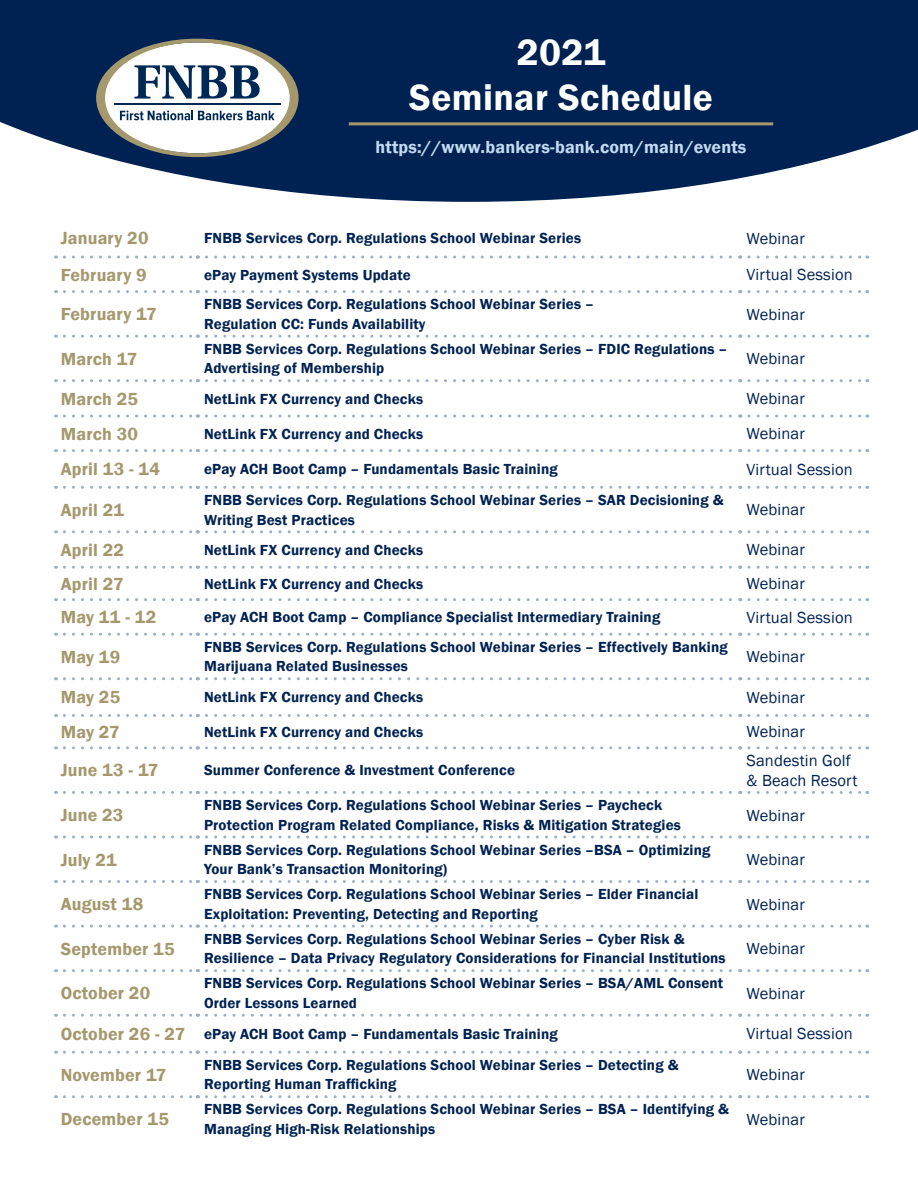
<style>
.page{position:relative;width:918px;height:1188px;background:#fff}
.page>*{position:absolute;margin:0;border:0;box-sizing:border-box;transform-origin:0 0}
.t1{font:600 37.5px "Franklin Gothic";letter-spacing:.01em;color:#fff}
.t2{font:600 18px "Franklin Gothic";letter-spacing:.01em;color:#a5986d}
.t3{font:600 18px "Franklin Gothic";letter-spacing:.01em;color:#c3daf1}
.t4{font:16.5px/19.5px "Franklin Gothic";letter-spacing:.01em;color:#002252}
.t5{font:600 15px/19.5px "Franklin Gothic";letter-spacing:.01em;color:#002252}
</style>
<div class="page">
<svg style="left:0;top:0;width:918px;height:202px;background:#234069"></svg>
<hr style="left:349px;top:122px;width:424px;height:3px;background:#a5986d">
<svg style="left:96px;top:39px;width:203px;height:118px"></svg>
<svg style="left:64px;top:256px;width:134px;height:3px"></svg>
<svg style="left:206px;top:256px;width:535px;height:3px"></svg>
<svg style="left:749px;top:256px;width:119px;height:3px"></svg>
<svg style="left:64px;top:290px;width:134px;height:3px"></svg>
<svg style="left:206px;top:290px;width:535px;height:3px"></svg>
<svg style="left:749px;top:290px;width:119px;height:3px"></svg>
<svg style="left:64px;top:335px;width:134px;height:3px"></svg>
<svg style="left:206px;top:335px;width:535px;height:3px"></svg>
<svg style="left:749px;top:335px;width:119px;height:3px"></svg>
<svg style="left:64px;top:379px;width:134px;height:3px"></svg>
<svg style="left:206px;top:379px;width:535px;height:3px"></svg>
<svg style="left:749px;top:379px;width:119px;height:3px"></svg>
<svg style="left:64px;top:415px;width:134px;height:3px"></svg>
<svg style="left:206px;top:415px;width:535px;height:3px"></svg>
<svg style="left:749px;top:415px;width:119px;height:3px"></svg>
<svg style="left:64px;top:449px;width:134px;height:3px"></svg>
<svg style="left:206px;top:449px;width:535px;height:3px"></svg>
<svg style="left:749px;top:449px;width:119px;height:3px"></svg>
<svg style="left:64px;top:486px;width:134px;height:3px"></svg>
<svg style="left:206px;top:486px;width:535px;height:3px"></svg>
<svg style="left:749px;top:486px;width:119px;height:3px"></svg>
<svg style="left:64px;top:530px;width:134px;height:3px"></svg>
<svg style="left:206px;top:530px;width:535px;height:3px"></svg>
<svg style="left:749px;top:530px;width:119px;height:3px"></svg>
<svg style="left:64px;top:566px;width:134px;height:3px"></svg>
<svg style="left:206px;top:566px;width:535px;height:3px"></svg>
<svg style="left:749px;top:566px;width:119px;height:3px"></svg>
<svg style="left:64px;top:598px;width:134px;height:3px"></svg>
<svg style="left:206px;top:598px;width:535px;height:3px"></svg>
<svg style="left:749px;top:598px;width:119px;height:3px"></svg>
<svg style="left:64px;top:633px;width:134px;height:3px"></svg>
<svg style="left:206px;top:633px;width:535px;height:3px"></svg>
<svg style="left:749px;top:633px;width:119px;height:3px"></svg>
<svg style="left:64px;top:677px;width:134px;height:3px"></svg>
<svg style="left:206px;top:677px;width:535px;height:3px"></svg>
<svg style="left:749px;top:677px;width:119px;height:3px"></svg>
<svg style="left:64px;top:714px;width:134px;height:3px"></svg>
<svg style="left:206px;top:714px;width:535px;height:3px"></svg>
<svg style="left:749px;top:714px;width:119px;height:3px"></svg>
<svg style="left:64px;top:746px;width:134px;height:3px"></svg>
<svg style="left:206px;top:746px;width:535px;height:3px"></svg>
<svg style="left:749px;top:746px;width:119px;height:3px"></svg>
<svg style="left:64px;top:791px;width:134px;height:3px"></svg>
<svg style="left:206px;top:791px;width:535px;height:3px"></svg>
<svg style="left:749px;top:791px;width:119px;height:3px"></svg>
<svg style="left:64px;top:836px;width:134px;height:3px"></svg>
<svg style="left:206px;top:836px;width:535px;height:3px"></svg>
<svg style="left:749px;top:836px;width:119px;height:3px"></svg>
<svg style="left:64px;top:880px;width:134px;height:3px"></svg>
<svg style="left:206px;top:880px;width:535px;height:3px"></svg>
<svg style="left:749px;top:880px;width:119px;height:3px"></svg>
<svg style="left:64px;top:925px;width:134px;height:3px"></svg>
<svg style="left:206px;top:925px;width:535px;height:3px"></svg>
<svg style="left:749px;top:925px;width:119px;height:3px"></svg>
<svg style="left:64px;top:969px;width:134px;height:3px"></svg>
<svg style="left:206px;top:969px;width:535px;height:3px"></svg>
<svg style="left:749px;top:969px;width:119px;height:3px"></svg>
<svg style="left:64px;top:1014px;width:134px;height:3px"></svg>
<svg style="left:206px;top:1014px;width:535px;height:3px"></svg>
<svg style="left:749px;top:1014px;width:119px;height:3px"></svg>
<svg style="left:64px;top:1051px;width:134px;height:3px"></svg>
<svg style="left:206px;top:1051px;width:535px;height:3px"></svg>
<svg style="left:749px;top:1051px;width:119px;height:3px"></svg>
<svg style="left:64px;top:1095px;width:134px;height:3px"></svg>
<svg style="left:206px;top:1095px;width:535px;height:3px"></svg>
<svg style="left:749px;top:1095px;width:119px;height:3px"></svg>
<p class="t1" style="left:517px;top:29px;width:90px">2021</p>
<p class="t1" style="left:409px;top:74px;width:305px">Seminar Schedule</p>
<p class="t3" style="left:376px;top:136px;width:372px">https://www.bankers-bank.com/main/events</p>
<p class="t2" style="left:61px;top:227px;width:89px">January 20</p>
<p class="t5" style="left:204px;top:228px;width:379px">FNBB Services Corp. Regulations School Webinar Series</p>
<p class="t4" style="left:747px;top:229px;width:60px">Webinar</p>
<p class="t2" style="left:61px;top:264px;width:88px">February 9</p>
<p class="t5" style="left:204px;top:265px;width:208px">ePay Payment Systems Update</p>
<p class="t4" style="left:747px;top:265px;width:108px">Virtual Session</p>
<p class="t2" style="left:61px;top:303px;width:97px">February 17</p>
<p class="t5" style="left:204px;top:295px;width:391px">FNBB Services Corp. Regulations School Webinar Series –</p>
<p class="t5" style="left:204px;top:314px;width:223px">Regulation CC: Funds Availability</p>
<p class="t4" style="left:747px;top:305px;width:60px">Webinar</p>
<p class="t2" style="left:61px;top:348px;width:78px">March 17</p>
<p class="t5" style="left:204px;top:339px;width:525px">FNBB Services Corp. Regulations School Webinar Series – FDIC Regulations –<br>Advertising of Membership</p>
<p class="t4" style="left:747px;top:349px;width:60px">Webinar</p>
<p class="t2" style="left:61px;top:388px;width:79px">March 25</p>
<p class="t5" style="left:204px;top:389px;width:221px">NetLink FX Currency and Checks</p>
<p class="t4" style="left:747px;top:389px;width:60px">Webinar</p>
<p class="t2" style="left:61px;top:423px;width:79px">March 30</p>
<p class="t5" style="left:204px;top:424px;width:221px">NetLink FX Currency and Checks</p>
<p class="t4" style="left:747px;top:424px;width:60px">Webinar</p>
<p class="t2" style="left:61px;top:458px;width:101px">April 13 - 14</p>
<p class="t5" style="left:204px;top:460px;width:355px">ePay ACH Boot Camp – Fundamentals Basic Training</p>
<p class="t4" style="left:747px;top:460px;width:108px">Virtual Session</p>
<p class="t2" style="left:61px;top:499px;width:65px">April 21</p>
<p class="t5" style="left:204px;top:491px;width:521px">FNBB Services Corp. Regulations School Webinar Series – SAR Decisioning &amp;<br>Writing Best Practices</p>
<p class="t4" style="left:747px;top:500px;width:60px">Webinar</p>
<p class="t2" style="left:61px;top:539px;width:65px">April 22</p>
<p class="t5" style="left:204px;top:540px;width:221px">NetLink FX Currency and Checks</p>
<p class="t4" style="left:747px;top:540px;width:60px">Webinar</p>
<p class="t2" style="left:61px;top:573px;width:64px">April 27</p>
<p class="t5" style="left:204px;top:574px;width:221px">NetLink FX Currency and Checks</p>
<p class="t4" style="left:747px;top:574px;width:60px">Webinar</p>
<p class="t2" style="left:61px;top:606px;width:97px">May 11 - 12</p>
<p class="t5" style="left:204px;top:608px;width:458px">ePay ACH Boot Camp – Compliance Specialist Intermediary Training</p>
<p class="t4" style="left:747px;top:608px;width:108px">Virtual Session</p>
<p class="t2" style="left:61px;top:646px;width:61px">May 19</p>
<p class="t5" style="left:204px;top:637px;width:525px">FNBB Services Corp. Regulations School Webinar Series – Effectively Banking<br>Marijuana Related Businesses</p>
<p class="t4" style="left:747px;top:647px;width:60px">Webinar</p>
<p class="t2" style="left:61px;top:686px;width:61px">May 25</p>
<p class="t5" style="left:204px;top:688px;width:221px">NetLink FX Currency and Checks</p>
<p class="t4" style="left:747px;top:688px;width:60px">Webinar</p>
<p class="t2" style="left:61px;top:721px;width:61px">May 27</p>
<p class="t5" style="left:204px;top:722px;width:221px">NetLink FX Currency and Checks</p>
<p class="t4" style="left:747px;top:723px;width:60px">Webinar</p>
<p class="t2" style="left:61px;top:759px;width:99px">June 13 - 17</p>
<p class="t5" style="left:204px;top:761px;width:313px">Summer Conference &amp; Investment Conference</p>
<p class="t4" style="left:747px;top:751px;width:112px">Sandestin Golf &amp; Beach Resort</p>
<p class="t2" style="left:61px;top:804px;width:64px">June 23</p>
<p class="t5" style="left:204px;top:796px;width:478px">FNBB Services Corp. Regulations School Webinar Series – Paycheck<br>Protection Program Related Compliance, Risks &amp; Mitigation Strategies</p>
<p class="t4" style="left:747px;top:806px;width:60px">Webinar</p>
<p class="t2" style="left:61px;top:848px;width:57px">July 21</p>
<p class="t5" style="left:204px;top:840px;width:508px">FNBB Services Corp. Regulations School Webinar Series –BSA – Optimizing<br>Your Bank’s Transaction Monitoring)</p>
<p class="t4" style="left:747px;top:850px;width:60px">Webinar</p>
<p class="t2" style="left:61px;top:893px;width:84px">August 18</p>
<p class="t5" style="left:204px;top:885px;width:496px">FNBB Services Corp. Regulations School Webinar Series – Elder Financial<br>Exploitation: Preventing, Detecting and Reporting</p>
<p class="t4" style="left:747px;top:895px;width:60px">Webinar</p>
<p class="t2" style="left:61px;top:938px;width:115px">September 15</p>
<p class="t5" style="left:204px;top:929px;width:523px">FNBB Services Corp. Regulations School Webinar Series – Cyber Risk &amp;<br>Resilience – Data Privacy Regulatory Considerations for Financial Institutions</p>
<p class="t4" style="left:747px;top:939px;width:60px">Webinar</p>
<p class="t2" style="left:61px;top:982px;width:91px">October 20</p>
<p class="t5" style="left:204px;top:974px;width:521px">FNBB Services Corp. Regulations School Webinar Series – BSA/AML Consent<br>Order Lessons Learned</p>
<p class="t4" style="left:747px;top:984px;width:60px">Webinar</p>
<p class="t2" style="left:61px;top:1023px;width:126px">October 26 - 27</p>
<p class="t5" style="left:204px;top:1024px;width:355px">ePay ACH Boot Camp – Fundamentals Basic Training</p>
<p class="t4" style="left:747px;top:1025px;width:108px">Virtual Session</p>
<p class="t2" style="left:61px;top:1064px;width:107px">November 17</p>
<p class="t5" style="left:204px;top:1055px;width:476px">FNBB Services Corp. Regulations School Webinar Series – Detecting &amp;<br>Reporting Human Trafficking</p>
<p class="t4" style="left:747px;top:1065px;width:60px">Webinar</p>
<p class="t2" style="left:61px;top:1108px;width:110px">December 15</p>
<p class="t5" style="left:204px;top:1100px;width:526px">FNBB Services Corp. Regulations School Webinar Series – BSA – Identifying &amp;<br>Managing High-Risk Relationships</p>
<p class="t4" style="left:747px;top:1110px;width:60px">Webinar</p>
</div>
